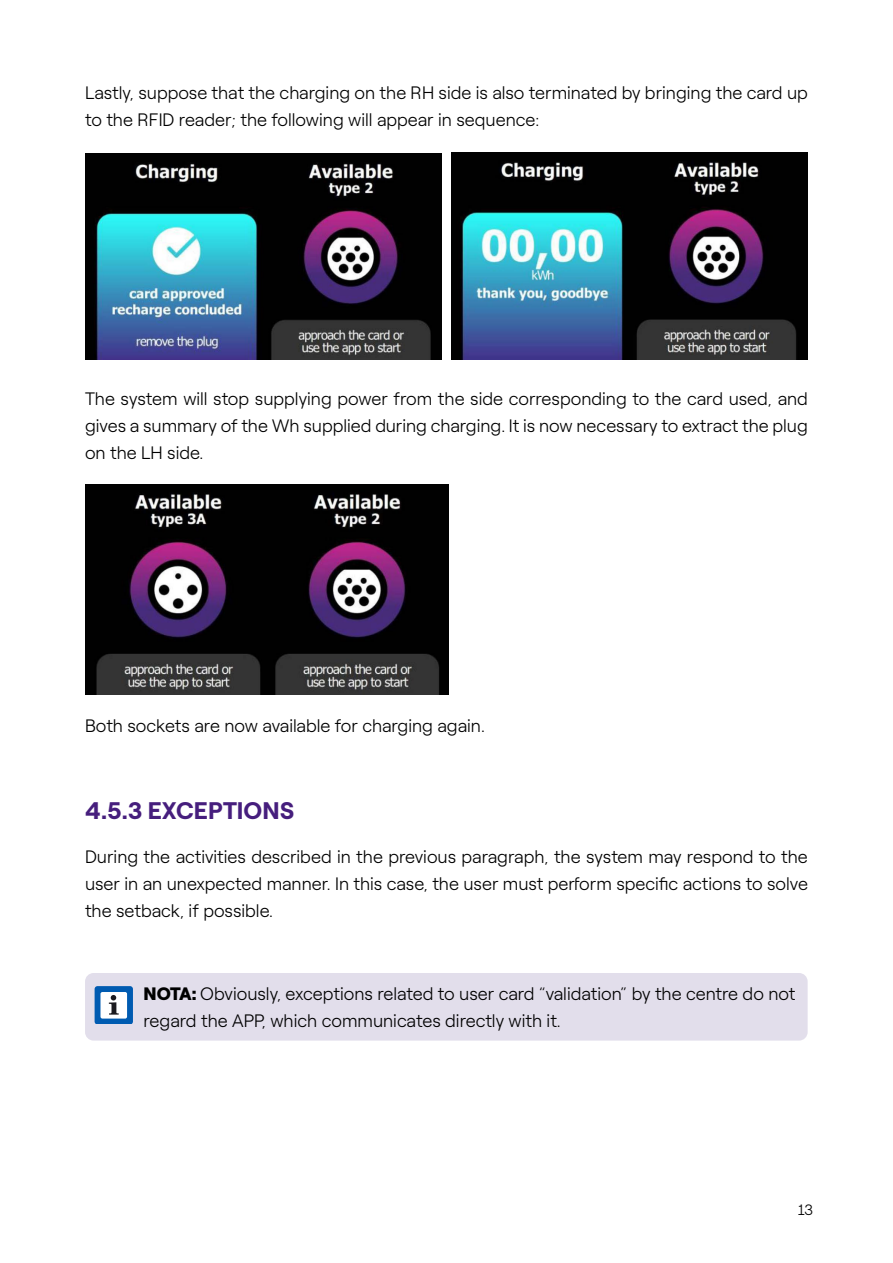
<style>
.page{position:relative;width:893px;height:1263px;background:#fff}
.page>*{position:absolute;margin:0;border:0;box-sizing:border-box;transform-origin:0 0}
.t1{font:700 24px "Roobert ENEL";letter-spacing:.005em;color:#461e7d}
.t2{font:300 18px/27px "Roobert ENEL";color:#000}
.t3{font:300 15px "Roobert ENEL";color:#000}
.s1{font-weight:900}
</style>
<div class="page">
<img style="left:85px;top:485px;width:364px;height:209px">
<img style="left:85px;top:153px;width:356px;height:206px">
<img style="left:452px;top:152px;width:356px;height:207px">
<div style="left:85px;top:973px;width:723px;height:67px;background:#e2deeb;border-radius:9px"></div>
<svg style="left:95px;top:986px;width:38px;height:37px"></svg>
<p class="t2" style="left:85px;top:77px;width:724px">Lastly, suppose that the charging on the RH side is also terminated by bringing the card up to the RFID reader; the following will appear in sequence:</p>
<p class="t2" style="left:85px;top:384px;width:724px;text-align:justify">The system will stop supplying power from the side corresponding to the card used, and gives a summary of the Wh supplied during charging. It is now necessary to extract the plug on the LH side.</p>
<p class="t2" style="left:85px;top:711px;width:401px">Both sockets are now available for charging again.</p>
<h1 class="t1" style="left:85px;top:791px;width:210px">4.5.3 EXCEPTIONS</h1>
<p class="t2" style="left:85px;top:841px;width:724px;text-align:justify">During the activities described in the previous paragraph, the system may respond to the user in an unexpected manner. In this case, the user must perform specific actions to solve the setback, if possible.</p>
<p class="t2" style="left:144px;top:978px;width:653px"><span class="s1">NOTA:</span> Obviously, exceptions related to user card “validation” by the centre do not regard the APP, which communicates directly with it.</p>
<p class="t3" style="left:798px;top:1199px;width:17px">13</p>
</div>
